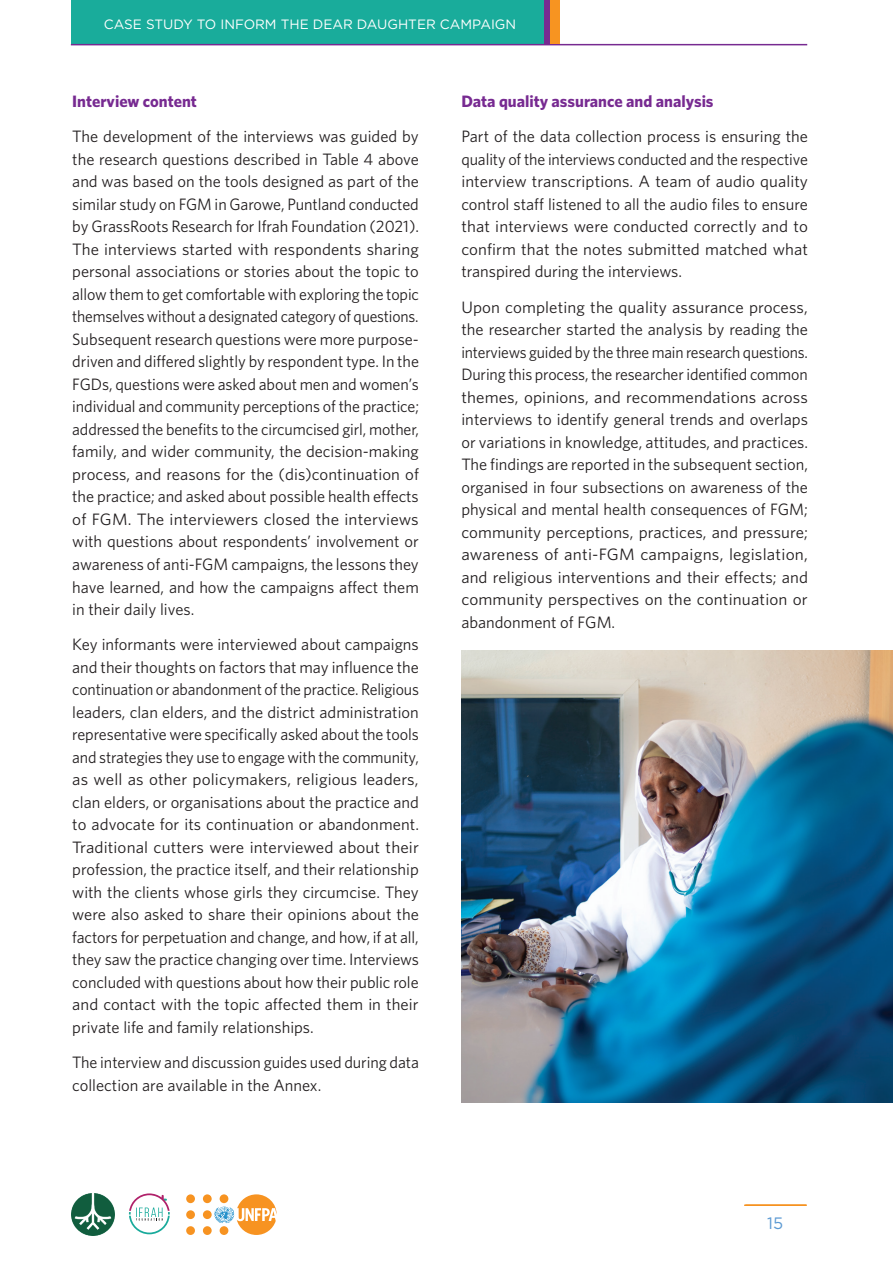
<style>
.page{position:relative;width:893px;height:1263px;background:#fff}
.page>*{position:absolute;margin:0;border:0;box-sizing:border-box;transform-origin:0 0}
.t1{font:16.5px/22.5px "Whitney HTF";color:#231f20;text-align:justify}
.t2{font:700 16.5px "Whitney HTF";color:#772a91}
.t3{font:16.5px "Gotham";color:#5c9ad3}
.t4{font:13.5px "Gotham";color:#fff}
</style>
<div class="page">
<div style="left:71px;top:0;width:478px;height:45px;background:#19ac9b"></div>
<hr style="left:71px;top:44px;width:736px;height:1px;background:#772a91">
<hr style="left:745px;top:1204px;width:62px;height:2px;background:#f69220">
<svg style="left:129px;top:1193px;width:41px;height:41px"></svg>
<div style="left:203px;top:1210px;width:9px;height:9px;background:#f79321;border-radius:50%"></div>
<div style="left:203px;top:1226px;width:9px;height:9px;background:#f79321;border-radius:50%"></div>
<div style="left:203px;top:1194px;width:9px;height:9px;background:#f79321;border-radius:50%"></div>
<div style="left:186px;top:1210px;width:9px;height:9px;background:#f79321;border-radius:50%"></div>
<div style="left:186px;top:1226px;width:9px;height:9px;background:#f79321;border-radius:50%"></div>
<div style="left:186px;top:1194px;width:9px;height:9px;background:#f79321;border-radius:50%"></div>
<svg style="left:214px;top:1194px;width:63px;height:41px"></svg>
<img style="left:72px;top:1194px;width:42px;height:41px">
<div style="left:549px;top:0;width:11px;height:44px;background:#f79421"></div>
<div style="left:544px;top:0;width:5px;height:44px;background:#772a91"></div>
<img style="left:461px;top:650px;width:432px;height:452px">
<p class="t4" style="left:104px;top:15px;width:414px">CASE STUDY TO INFORM THE DEAR DAUGHTER CAMPAIGN</p>
<p class="t2" style="left:72px;top:91px;width:126px">Interview content</p>
<p class="t1" style="left:72px;top:125px;width:348px">The development of the interviews was guided by the research questions described in Table 4 above and was based on the tools designed as part of the similar study on FGM in Garowe, Puntland conducted by GrassRoots Research for Ifrah Foundation (2021).<br>The interviews started with respondents sharing personal associations or stories about the topic to allow them to get comfortable with exploring the topic themselves without a designated category of questions.<br>Subsequent research questions were more purpose&shy;driven and differed slightly by respondent type. In the FGDs, questions were asked about men and women’s individual and community perceptions of the practice; addressed the benefits to the circumcised girl, mother, family, and wider community, the decision-making process, and reasons for the (dis)continuation of the practice; and asked about possible health effects of FGM. The interviewers closed the interviews with questions about respondents’ involvement or awareness of anti-FGM campaigns, the lessons they have learned, and how the campaigns affect them in their daily lives.</p>
<p class="t1" style="left:72px;top:633px;width:348px">Key informants were interviewed about campaigns and their thoughts on factors that may influence the continuation or abandonment of the practice. Religious leaders, clan elders, and the district administration representative were specifically asked about the tools and strategies they use to engage with the community, as well as other policymakers, religious leaders, clan elders, or organisations about the practice and to advocate for its continuation or abandonment.<br>Traditional cutters were interviewed about their profession, the practice itself, and their relationship with the clients whose girls they circumcise. They were also asked to share their opinions about the factors for perpetuation and change, and how, if at all, they saw the practice changing over time. Interviews concluded with questions about how their public role and contact with the topic affected them in their private life and family relationships.</p>
<p class="t1" style="left:72px;top:1051px;width:348px">The interview and discussion guides used during data collection are available in the Annex.</p>
<p class="t2" style="left:461px;top:91px;width:254px">Data quality assurance and analysis</p>
<p class="t1" style="left:461px;top:125px;width:348px">Part of the data collection process is ensuring the quality of the interviews conducted and the respective interview transcriptions. A team of audio quality control staff listened to all the audio files to ensure that interviews were conducted correctly and to confirm that the notes submitted matched what transpired during the interviews.</p>
<p class="t1" style="left:461px;top:295px;width:348px">Upon completing the quality assurance process, the researcher started the analysis by reading the interviews guided by the three main research questions.<br>During this process, the researcher identified common themes, opinions, and recommendations across interviews to identify general trends and overlaps or variations in knowledge, attitudes, and practices.<br>The findings are reported in the subsequent section, organised in four subsections on awareness of the physical and mental health consequences of FGM; community perceptions, practices, and pressure; awareness of anti-FGM campaigns, legislation, and religious interventions and their effects; and community perspectives on the continuation or abandonment of FGM.</p>
<p class="t3" style="left:767px;top:1213px;width:18px">15</p>
</div>
